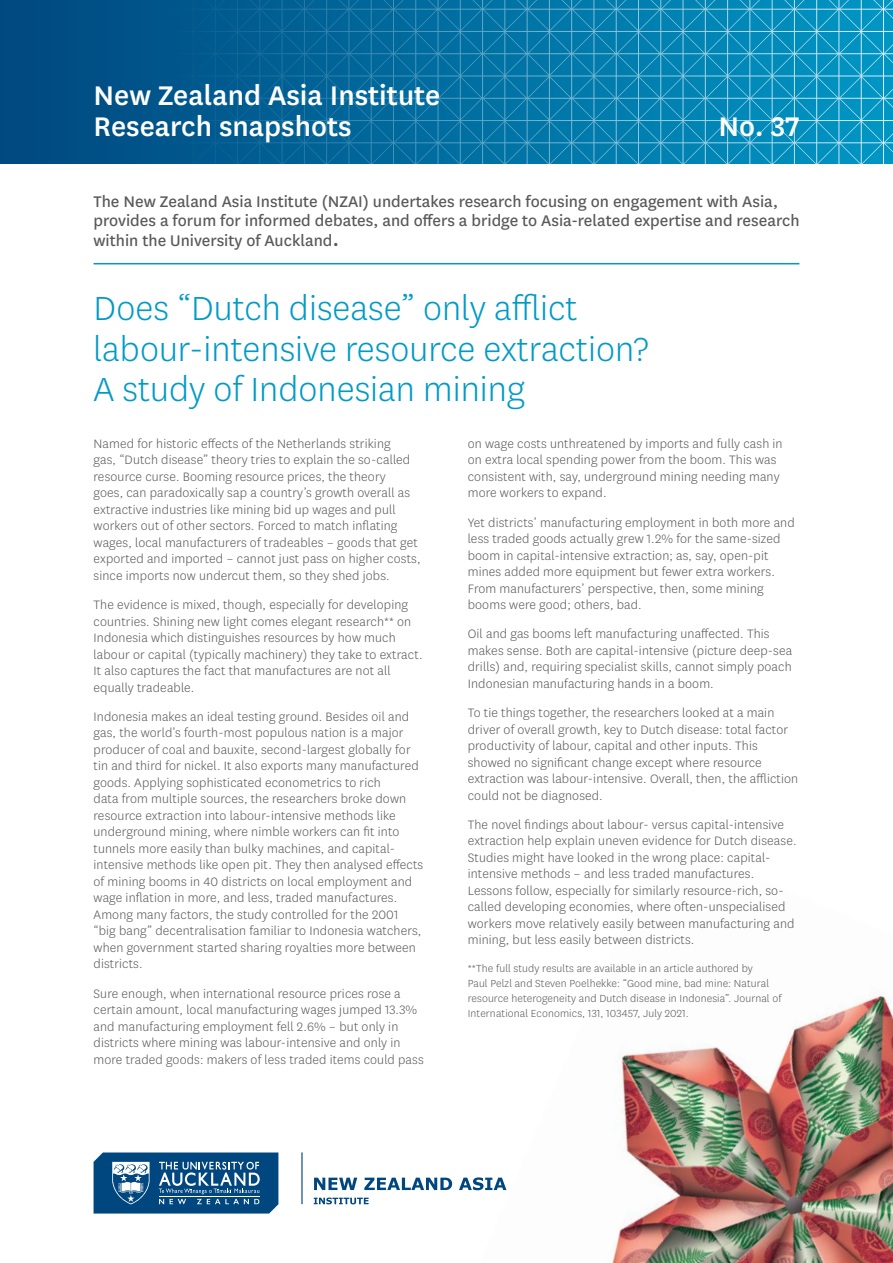
<style>
.page{position:relative;width:893px;height:1263px;background:#fff}
.page>*{position:absolute;margin:0;border:0;box-sizing:border-box;transform-origin:0 0}
.t1{font:300 39px/40.5px "National";color:#009ac7}
.t2{font:500 31.5px/31.5px "National";color:#fff}
.t3{font:18px/19.5px "National";color:#58595b}
.t4{font:300 14.25px/16.5px "National";letter-spacing:.01em;color:#58595b}
.t5{font:300 12px/15px "National";letter-spacing:.01em;color:#58595b}
.s1{font-size:24px}
</style>
<div class="page">
<svg style="left:0;top:0;width:893px;height:164px;background:#0b73a3"></svg>
<img style="left:486px;top:992px;width:407px;height:271px">
<hr style="left:94px;top:263px;width:705px;height:1px;background:#009ac7">
<svg style="left:94px;top:1152px;width:184px;height:61px;background:#2d6695"></svg>
<hr style="left:301px;top:1152px;width:2px;height:52px;background:#00467f">
<svg style="left:314px;top:1177px;width:43px;height:13px"></svg>
<svg style="left:364px;top:1177px;width:88px;height:13px"></svg>
<svg style="left:459px;top:1177px;width:47px;height:13px"></svg>
<svg style="left:314px;top:1197px;width:55px;height:7px"></svg>
<h2 class="t2" style="left:94px;top:77px;width:348px">New Zealand Asia Institute<br>Research snapshots</h2>
<h2 class="t2" style="left:718px;top:109px;width:82px">No. 37</h2>
<p class="t3" style="left:94px;top:191px;width:707px">The New Zealand Asia Institute (NZAI) undertakes research focusing on engagement with Asia, provides a forum for informed debates, and offers a bridge to Asia-related expertise and research within the University of Auckland<span class="s1">.</span></p>
<h1 class="t1" style="left:94px;top:287px;width:557px">Does “Dutch disease” only afflict labour-intensive resource extraction?<br>A study of Indonesian mining</h1>
<p class="t4" style="left:94px;top:435px;width:329px">Named for historic effects of the Netherlands striking<br>gas, “Dutch disease” theory tries to explain the so-called resource curse. Booming resource prices, the theory<br>goes, can paradoxically sap a country’s growth overall as extractive industries like mining bid up wages and pull workers out of other sectors. Forced to match inflating wages, local manufacturers of tradeables – goods that get exported and imported – cannot just pass on higher costs, since imports now undercut them, so they shed jobs.</p>
<p class="t4" style="left:94px;top:596px;width:331px">The evidence is mixed, though, especially for developing countries. Shining new light comes elegant research** on Indonesia which distinguishes resources by how much labour or capital (typically machinery) they take to extract.<br>It also captures the fact that manufactures are not all equally tradeable.</p>
<p class="t4" style="left:94px;top:708px;width:331px">Indonesia makes an ideal testing ground. Besides oil and gas, the world’s fourth-most populous nation is a major producer of coal and bauxite, second-largest globally for tin and third for nickel. It also exports many manufactured goods. Applying sophisticated econometrics to rich<br>data from multiple sources, the researchers broke down resource extraction into labour-intensive methods like underground mining, where nimble workers can fit into tunnels more easily than bulky machines, and capital&shy;intensive methods like open pit. They then analysed effects of mining booms in 40 districts on local employment and wage inflation in more, and less, traded manufactures.<br>Among many factors, the study controlled for the 2001 “big bang” decentralisation familiar to Indonesia watchers, when government started sharing royalties more between districts.</p>
<p class="t4" style="left:94px;top:984px;width:332px">Sure enough, when international resource prices rose a certain amount, local manufacturing wages jumped 13.3% and manufacturing employment fell 2.6% – but only in districts where mining was labour-intensive and only in more traded goods: makers of less traded items could pass</p>
<p class="t4" style="left:468px;top:435px;width:316px">on wage costs unthreatened by imports and fully cash in on extra local spending power from the boom. This was consistent with, say, underground mining needing many more workers to expand.</p>
<p class="t4" style="left:468px;top:513px;width:328px">Yet districts’ manufacturing employment in both more and less traded goods actually grew 1.2% for the same-sized boom in capital-intensive extraction; as, say, open-pit mines added more equipment but fewer extra workers.<br>From manufacturers’ perspective, then, some mining booms were good; others, bad.</p>
<p class="t4" style="left:468px;top:625px;width:326px">Oil and gas booms left manufacturing unaffected. This makes sense. Both are capital-intensive (picture deep-sea drills) and, requiring specialist skills, cannot simply poach Indonesian manufacturing hands in a boom.</p>
<p class="t4" style="left:468px;top:704px;width:332px">To tie things together, the researchers looked at a main driver of overall growth, key to Dutch disease: total factor productivity of labour, capital and other inputs. This showed no significant change except where resource extraction was labour-intensive. Overall, then, the affliction could not be diagnosed.</p>
<p class="t4" style="left:468px;top:816px;width:330px">The novel findings about labour- versus capital-intensive extraction help explain uneven evidence for Dutch disease.<br>Studies might have looked in the wrong place: capital&shy;intensive methods – and less traded manufactures.<br>Lessons follow, especially for similarly resource-rich, so&shy;called developing economies, where often-unspecialised workers move relatively easily between manufacturing and mining, but less easily between districts.</p>
<p class="t5" style="left:468px;top:960px;width:315px">**The full study results are available in an article authored by<br>Paul Pelzl and Steven Poelhekke: “Good mine, bad mine: Natural resource heterogeneity and Dutch disease in Indonesia”. Journal of International Economics, 131, 103457, July 2021.</p>
</div>
